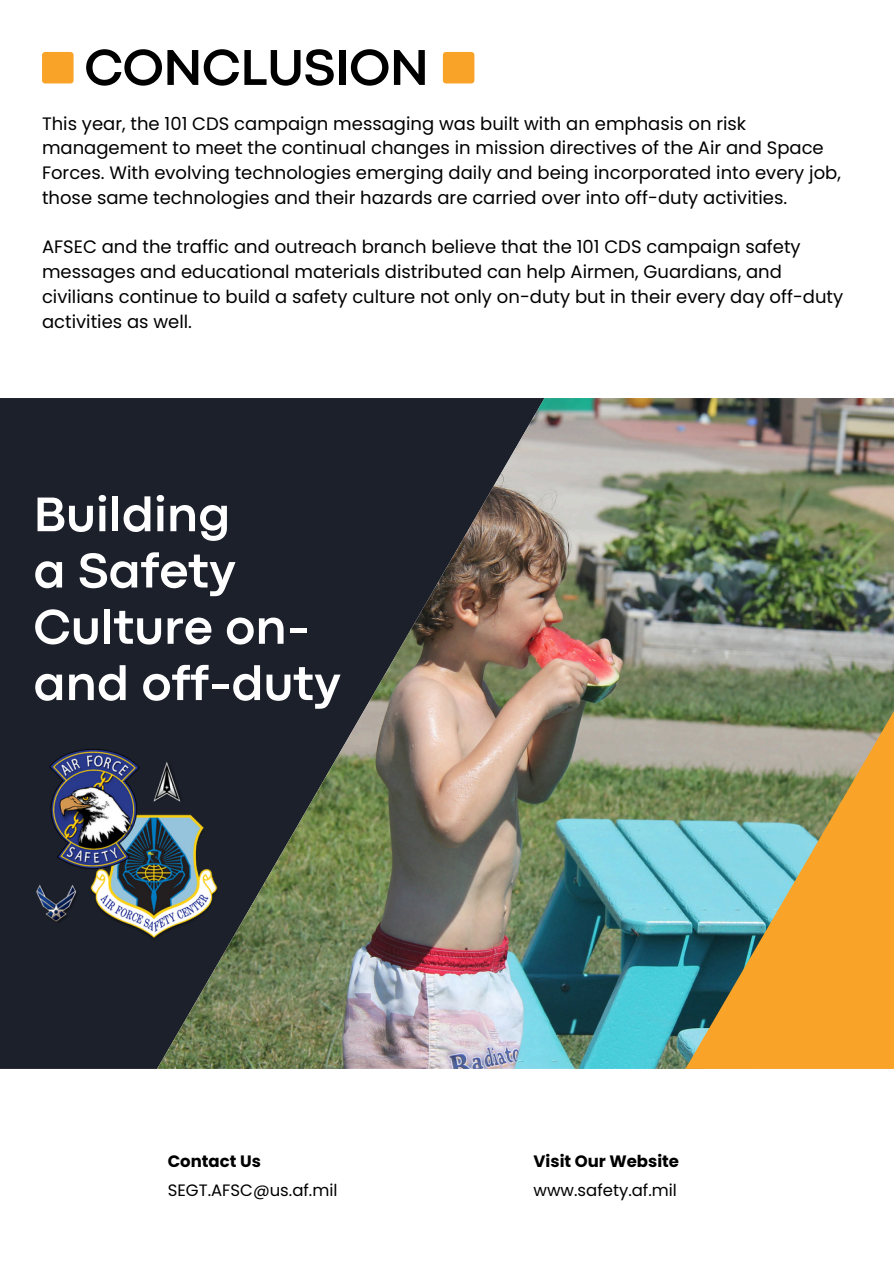
<style>
.page{position:relative;width:894px;height:1264px;background:#fff}
.page>*{position:absolute;margin:0;border:0;box-sizing:border-box;transform-origin:0 0}
.t1{font:700 52.5px "Codec Pro";letter-spacing:-.005em;color:#000}
.t2{font:700 50.7px/56.2px "Codec Pro";color:#fff}
.t3{font:18px/24.8px "Poppins";color:#000}
.t4{font:16.5px "Poppins";color:#000}
.t5{font:700 16.5px "Poppins";color:#000}
</style>
<div class="page">
<div style="left:0;top:398px;width:615px;height:670px;background:#1c202b"></div>
<img style="left:157px;top:398px;width:736px;height:670px">
<svg style="left:685px;top:707px;width:208px;height:361px;background:#b59f5e"></svg>
<div style="left:42px;top:52px;width:32px;height:31px;background:#f9a328;border-radius:3px"></div>
<div style="left:443px;top:52px;width:31px;height:31px;background:#f9a328;border-radius:3px"></div>
<img style="left:36px;top:748px;width:183px;height:194px">
<h1 class="t1" style="left:84px;top:49px;width:346px">CONCLUSION</h1>
<h3 class="t3" style="left:42px;top:111px;width:800px">This year, the 101 CDS campaign messaging was built with an emphasis on risk management to meet the continual changes in mission directives of the Air and Space Forces. With evolving technologies emerging daily and being incorporated into every job, those same technologies and their hazards are carried over into off-duty activities.</h3>
<p class="t3" style="left:42px;top:235px;width:802px">AFSEC and the traffic and outreach branch believe that the 101 CDS campaign safety messages and educational materials distributed can help Airmen, Guardians, and civilians continue to build a safety culture not only on-duty but in their every day off-duty activities as well.</p>
<p class="t2" style="left:34px;top:490px;width:308px">Building<br>a Safety<br>Culture on&shy;and off-duty</p>
<p class="t5" style="left:168px;top:1149px;width:95px">Contact Us</p>
<h2 class="t4" style="left:168px;top:1178px;width:171px">SEGT.AFSC@us.af.mil</h2>
<p class="t5" style="left:533px;top:1149px;width:147px">Visit Our Website</p>
<p class="t4" style="left:533px;top:1178px;width:145px">www.safety.af.mil</p>
</div>
